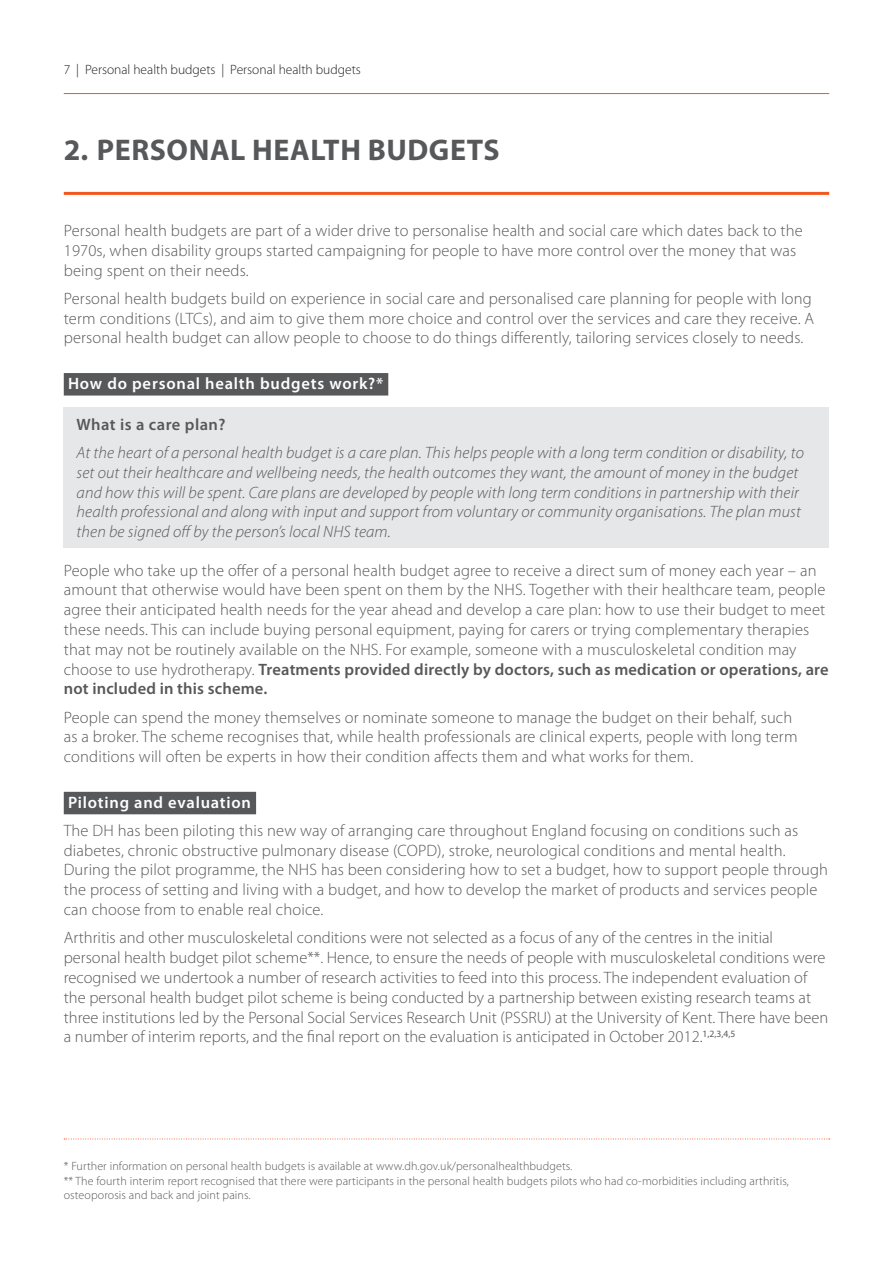
<style>
.page{position:relative;width:893px;height:1263px;background:#fff}
.page>*{position:absolute;margin:0;border:0;box-sizing:border-box;transform-origin:0 0}
.Section_Heading{font:700 30px "Myriad Pro";letter-spacing:.02em;color:#57585a}
.Body{font:300 16.5px/19.8px "Myriad Pro";letter-spacing:.01em;color:#57585a}
.t1{font:italic 300 16.5px/19.8px "Myriad Pro";letter-spacing:.01em;color:#57585a}
.Highlighted_sub_head{font:600 16.5px "Myriad Pro";letter-spacing:.045em;color:#fff}
.t2{font:300 13.5px "Myriad Pro";color:#231f20}
.Footnotes{font:300 12px/14.4px "Myriad Pro";letter-spacing:.01em;color:#57585a}
.s1{font-weight:600;font-style:normal}
.s2{font-weight:600}
</style>
<div class="page">
<hr style="left:64px;top:93px;width:765px;height:1px;background:#f15921">
<div style="left:64px;top:373px;width:324px;height:23px;background:#57585a"></div>
<div style="left:64px;top:792px;width:192px;height:22px;background:#57585a"></div>
<hr style="left:64px;top:192px;width:765px;height:3px;background:#f15921">
<svg style="left:64px;top:1138px;width:766px;height:1px"></svg>
<div style="left:64px;top:407px;width:765px;height:140px;background:#e6e7e9"></div>
<p class="t2" style="left:64px;top:61px;width:299px">7 | Personal health budgets | Personal health budgets</p>
<p class="Section_Heading" style="left:64px;top:133px;width:437px">2. PERSONAL HEALTH BUDGETS</p>
<p class="Body" style="left:64px;top:220px;width:741px">Personal health budgets are part of a wider drive to personalise health and social care which dates back to the<br>1970s, when disability groups started campaigning for people to have more control over the money that was being spent on their needs.</p>
<p class="Body" style="left:64px;top:288px;width:752px">Personal health budgets build on experience in social care and personalised care planning for people with long term conditions (LTCs), and aim to give them more choice and control over the services and care they receive. A personal health budget can allow people to choose to do things differently, tailoring services closely to needs.</p>
<p class="Highlighted_sub_head" style="left:68px;top:373px;width:317px">How do personal health budgets work?*</p>
<p class="t1" style="left:77px;top:410px;width:729px;line-height:28.3px"><span class="s1">What is a care plan?<br></span>At the heart of a personal health budget is a care plan. This helps people with a long term condition or disability, to</p>
<p class="t1" style="left:77px;top:462px;width:726px">set out their healthcare and wellbeing needs, the health outcomes they want, the amount of money in the budget and how this will be spent. Care plans are developed by people with long term conditions in partnership with their health professional and along with input and support from voluntary or community organisations. The plan must then be signed off by the person’s local NHS team.</p>
<p class="Body" style="left:64px;top:560px;width:766px">People who take up the offer of a personal health budget agree to receive a direct sum of money each year – an amount that otherwise would have been spent on them by the NHS. Together with their healthcare team, people agree their anticipated health needs for the year ahead and develop a care plan: how to use their budget to meet these needs. This can include buying personal equipment, paying for carers or trying complementary therapies that may not be routinely available on the NHS. For example, someone with a musculoskeletal condition may choose to use hydrotherapy. <span class="s2">Treatments provided directly by doctors, such as medication or operations, are not included in this scheme.</span></p>
<p class="Body" style="left:64px;top:707px;width:735px">People can spend the money themselves or nominate someone to manage the budget on their behalf, such as a broker. The scheme recognises that, while health professionals are clinical experts, people with long term conditions will often be experts in how their condition affects them and what works for them.</p>
<p class="Highlighted_sub_head" style="left:68px;top:791px;width:184px">Piloting and evaluation</p>
<p class="Body" style="left:64px;top:820px;width:766px">The DH has been piloting this new way of arranging care throughout England focusing on conditions such as diabetes, chronic obstructive pulmonary disease (COPD), stroke, neurological conditions and mental health.<br>During the pilot programme, the NHS has been considering how to set a budget, how to support people through the process of setting and living with a budget, and how to develop the market of products and services people can choose from to enable real choice.</p>
<p class="Body" style="left:64px;top:928px;width:766px">Arthritis and other musculoskeletal conditions were not selected as a focus of any of the centres in the initial personal health budget pilot scheme**. Hence, to ensure the needs of people with musculoskeletal conditions were recognised we undertook a number of research activities to feed into this process. The independent evaluation of the personal health budget pilot scheme is being conducted by a partnership between existing research teams at three institutions led by the Personal Social Services Research Unit (PSSRU) at the University of Kent. There have been a number of interim reports, and the final report on the evaluation is anticipated in October 2012.<sup>1,2,3,4,5</sup></p>
<p class="Footnotes" style="left:64px;top:1159px;width:510px">* Further information on personal health budgets is available at www.dh.gov.uk/personalhealthbudgets.</p>
<p class="Footnotes" style="left:64px;top:1173px;width:727px">** The fourth interim report recognised that there were participants in the personal health budgets pilots who had co-morbidities including arthritis, osteoporosis and back and joint pains.</p>
</div>
